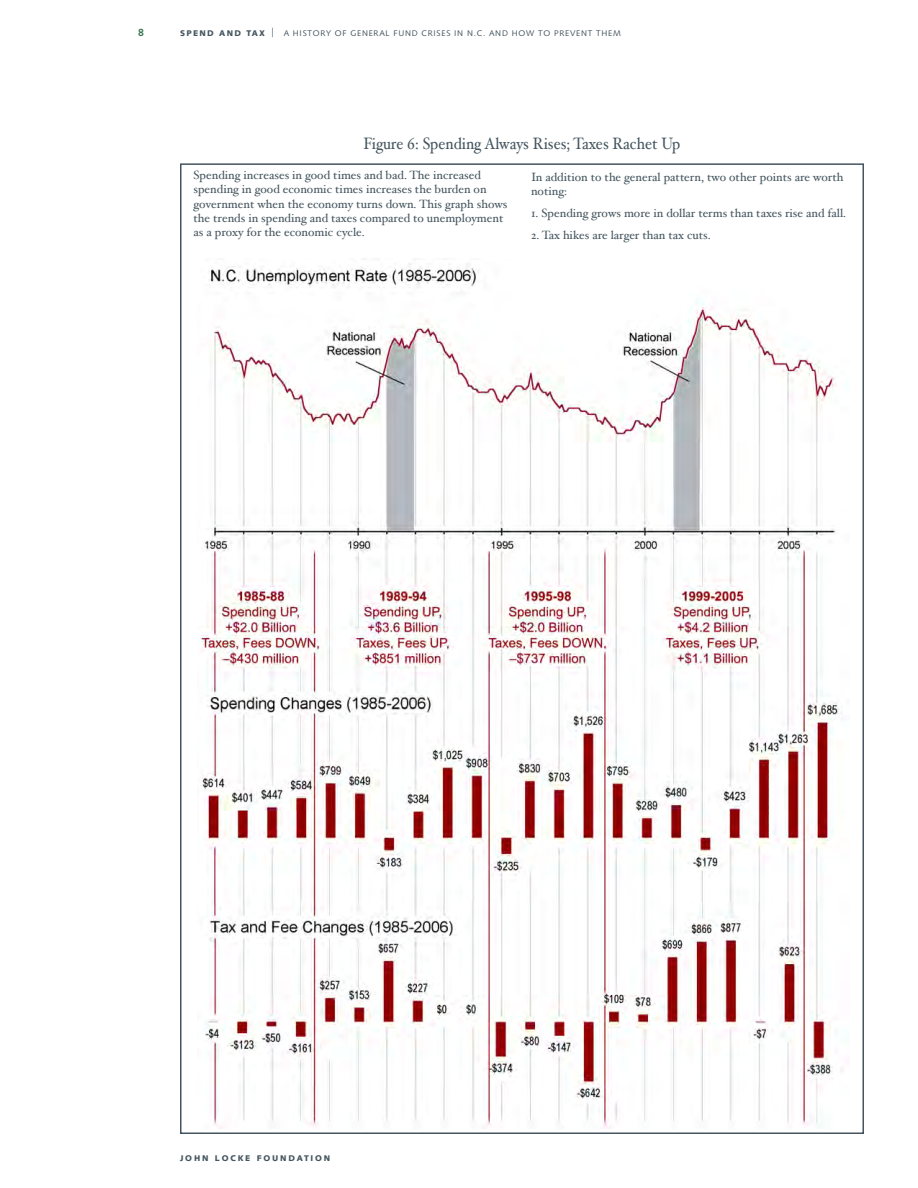
<style>
.page{position:relative;width:918px;height:1188px;background:#fff}
.page>*{position:absolute;margin:0;border:0;box-sizing:border-box;transform-origin:0 0}
.Table_header{font:16.5px "Hoefler Text";color:#45555f;scale:.91 1}
.Notes{font:12px/14.4px "Hoefler Text";color:#45555f}
.t1{font:8.25px "Syntax";letter-spacing:.09em;color:#45555f}
.t2{font:900 8.25px "Syntax";letter-spacing:.22em;color:#45555f}
.s1{font-weight:900}
.s2{font-size:12.3px}
</style>
<div class="page">
<img style="left:200px;top:263px;width:643px;height:866px">
<p class="t1" style="left:180px;top:28px;width:442px"><span class="s1">SPEND AND TAX</span> <span class="s2">|</span> A HISTORY OF GENERAL FUND CRISES IN N .C. AND HOW TO PREVENT THEM</p>
<p class="Table_header" style="left:364px;top:134px;width:350px">Figure 6: Spending Always Rises; Taxes Rachet Up</p>
<p class="Notes" style="left:194px;top:167px;width:315px">Spending increases in good times and bad. The increased spending in good economic times increases the burden on government when the economy turns down. This graph shows the trends in spending and taxes compared to unemployment as a proxy for the economic cycle.</p>
<p class="Notes" style="left:531px;top:169px;width:314px">In addition to the general pattern, two other points are worth noting:</p>
<p class="Notes" style="left:531px;top:206px;width:317px">1. Spending grows more in dollar terms than taxes rise and fall.</p>
<p class="Notes" style="left:531px;top:228px;width:181px">2. Tax hikes are larger than tax cuts.</p>
<p class="t2" style="left:180px;top:1153px;width:152px">JOHN LOCKE FOUNDATION</p>
</div>
